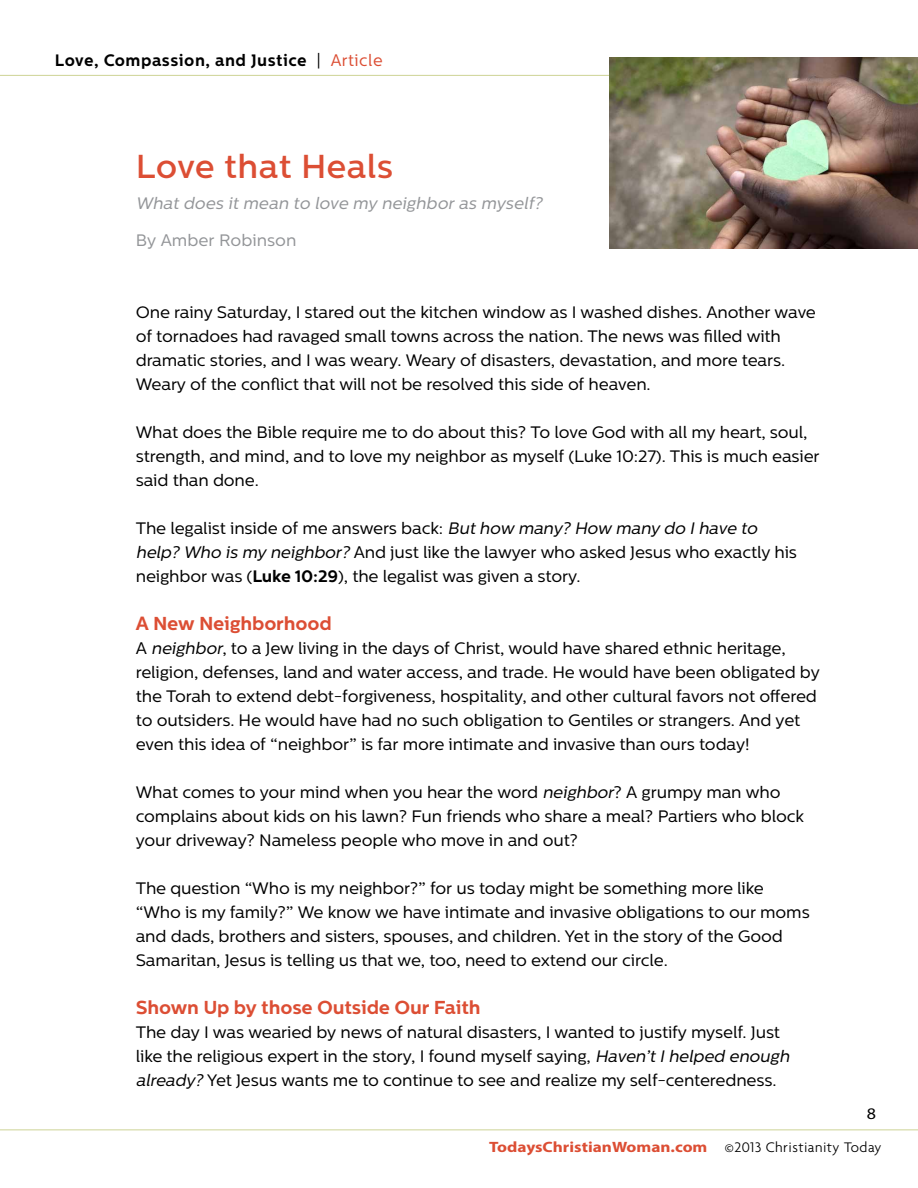
<style>
.page{position:relative;width:918px;height:1188px;background:#fff}
.page>*{position:absolute;margin:0;border:0;box-sizing:border-box;transform-origin:0 0}
.t1{font:500 33.15px "Centrale Sans";letter-spacing:.01em;color:#dc4e34;scale:1.04 1}
.t2{font:700 18.75px "Centrale Sans";letter-spacing:-.01em;color:#dc4e34;scale:1.04 1}
.t3{font:16.5px/24px "Centrale Sans";letter-spacing:-.01em;color:#000;scale:1.04 1}
.t4{font:italic 16.5px "Centrale Sans";color:#939598;scale:1.04 1}
.t5{font:700 16.5px "Centrale Sans";letter-spacing:.03em;color:#000}
.t6{font:16.5px "Centrale Sans";color:#939598;scale:1.04 1}
.t7{font:16.2px "Myriad Pro";color:#000;scale:1.11 1}
.t8{font:700 15px "Myriad Pro";color:#dc4e34;scale:1.15 1}
.s1{font-weight:400}
.s2{font-weight:400;color:#dc4e34}
.s3{font-style:italic}
.s4{font-weight:700}
.s5{font-family:"Agenda";font-weight:300;color:#000}
</style>
<div class="page">
<hr style="left:0;top:75px;width:918px;height:1px;background:#cdd395">
<hr style="left:0;top:1130px;width:918px;height:1px;background:#cdd395">
<img style="left:610px;top:57px;width:308px;height:192px">
<p class="t5" style="left:55px;top:51px;width:329px">Love, Compassion, and Justice <span class="s1">|</span> <span class="s2">Article</span></p>
<h1 class="t1" style="left:136px;top:147px;width:249px">Love that Heals</h1>
<p class="t4" style="left:136px;top:194px;width:396px">What does it mean to love my neighbor as myself?</p>
<p class="t6" style="left:136px;top:231px;width:156px">By Amber Robinson</p>
<p class="t3" style="left:136px;top:301px;width:655px">One rainy Saturday, I stared out the kitchen window as I washed dishes. Another wave of tornadoes had ravaged small towns across the nation. The news was filled with dramatic stories, and I was weary. Weary of disasters, devastation, and more tears.<br>Weary of the conflict that will not be resolved this side of heaven.</p>
<p class="t3" style="left:136px;top:421px;width:659px">What does the Bible require me to do about this? To love God with all my heart, soul, strength, and mind, and to love my neighbor as myself (Luke 10:27). This is much easier said than done.</p>
<p class="t3" style="left:136px;top:517px;width:637px">The legalist inside of me answers back: <span class="s3">Buthow many? How many do Ihave to help? Who is my neighbor?</span> And just like the lawyer who asked Jesus who exactly his neighbor was (<span class="s4">Luke 10:29</span>), the legalist was given a story.</p>
<p class="t2" style="left:136px;top:613px;width:190px">A New Neighborhood</p>
<p class="t3" style="left:136px;top:637px;width:659px">A <span class="s3">neighbor</span>, to a Jew living in the days of Christ, would have shared ethnic heritage, religion, defenses, land and water access, and trade. He would have been obligated by the Torah to extend debt-forgiveness, hospitality, and other cultural favors not offered to outsiders. He would have had no such obligation to Gentiles or strangers. And yet even this idea of “neighbor” is far more intimate and invasive than ours today!</p>
<p class="t3" style="left:136px;top:781px;width:644px">What comes to your mind when you hear the word <span class="s3">neighbor</span>? A grumpy man who complains about kids on his lawn? Fun friends who share a meal? Partiers who block your driveway? Nameless people who move in and out?</p>
<p class="t3" style="left:136px;top:877px;width:650px">The question “Who is my neighbor?” for us today might be something more like “Who is my family?” We know we have intimate and invasive obligations to our moms and dads, brothers and sisters, spouses, and children. Yet in the story of the Good Samaritan, Jesus is telling us that we, too, need to extend our circle.</p>
<p class="t2" style="left:136px;top:997px;width:333px">Shown Up by those Outside Our Faith</p>
<p class="t3" style="left:136px;top:1021px;width:633px">The day I was wearied by news of natural disasters, I wanted to justify myself. Just like the religious expert in the story, I found myself saying, <span class="s3">Haven’tIhelped enough already?</span> Yet Jesus wants me to continue to see and realize my self-centeredness.</p>
<p class="t7" style="left:867px;top:1103px;width:10px">8</p>
<p class="t8" style="left:489px;top:1137px;width:343px">TodaysChristianWoman.com <span class="s5">©2013 Christianity Today</span></p>
</div>
